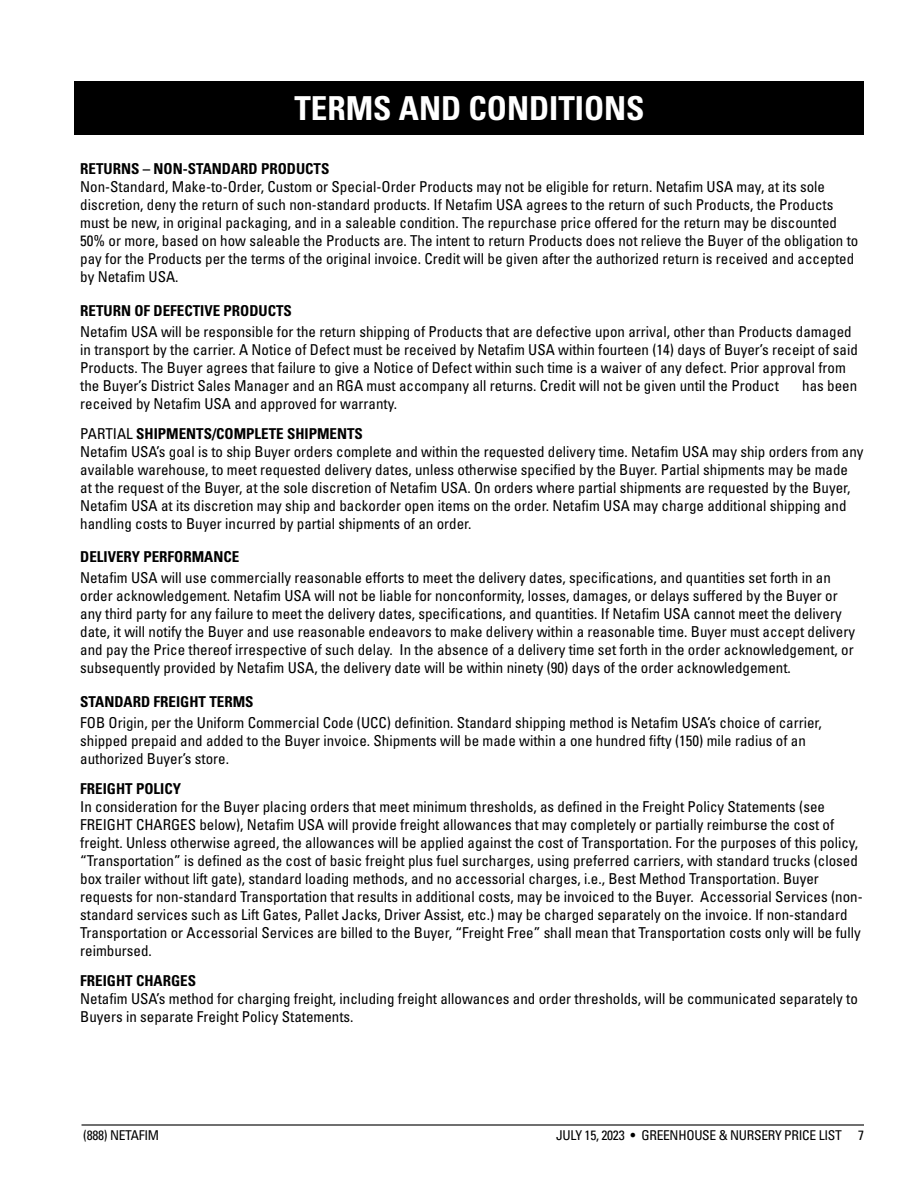
<style>
.page{position:relative;width:918px;height:1188px;background:#fff}
.page>*{position:absolute;margin:0;border:0;box-sizing:border-box;transform-origin:0 0}
.t1{font:700 condensed 33px "Univers LT Std";color:#fff}
.t2{font:condensed 15px/18px "Univers LT Std";color:#000}
.t3{font:700 condensed 15px "Univers LT Std";color:#000}
.t4{font:condensed 13.5px "Univers LT Std";letter-spacing:-.02em;color:#000}
.s1{font-weight:700}
</style>
<div class="page">
<div style="left:74px;top:81px;width:790px;height:54px;background:#000"></div>
<hr style="left:82px;top:1124px;width:782px;height:2px;background:#000">
<h1 class="t1" style="left:294px;top:88px;width:352px">TERMS AND CONDITIONS</h1>
<p class="t3" style="left:80px;top:160px;width:251px">RETURNS – NON-STANDARD PRODUCTS</p>
<p class="t2" style="left:80px;top:178px;width:780px">Non-Standard, Make-to-Order, Custom or Special-Order Products may not be eligible for return. Netafim USA may, at its sole discretion, deny the return of such non-standard products. If Netafim USA agrees to the return of such Products, the Products must be new, in original packaging, and in a saleable condition. The repurchase price offered for the return may be discounted 50% or more, based on how saleable the Products are. The intent to return Products does not relieve the Buyer of the obligation to pay for the Products per the terms of the original invoice. Credit will be given after the authorized return is received and accepted by Netafim USA.</p>
<p class="t3" style="left:80px;top:301px;width:213px">RETURN OF DEFECTIVE PRODUCTS</p>
<p class="t2" style="left:80px;top:322px;width:779px">Netafim USA will be responsible for the return shipping of Products that are defective upon arrival, other than Products damaged in transport by the carrier. A Notice of Defect must be received by Netafim USA within fourteen (14) days of Buyer’s receipt of said Products. The Buyer agrees that failure to give a Notice of Defect within such time is a waiver of any defect. Prior approval from the Buyer’s District Sales Manager and an RGA must accompany all returns. Credit will not be given until the Product</p>
<p class="t2" style="left:802px;top:376px;width:56px">has been</p>
<p class="t2" style="left:80px;top:388px;width:318px;line-height:30px">received by Netafim USA and approved for warranty.<br>PARTIAL <span class="s1">SHIPMENTS/COMPLETE SHIPMENTS</span></p>
<p class="t2" style="left:80px;top:442px;width:785px">Netafim USA’s goal is to ship Buyer orders complete and within the requested delivery time. Netafim USA may ship orders from any available warehouse, to meet requested delivery dates, unless otherwise specified by the Buyer. Partial shipments may be made<br>at the request of the Buyer, at the sole discretion of Netafim USA. On orders where partial shipments are requested by the Buyer, Netafim USA at its discretion may ship and backorder open items on the order. Netafim USA may charge additional shipping and handling costs to Buyer incurred by partial shipments of an order.</p>
<p class="t3" style="left:80px;top:548px;width:160px">DELIVERY PERFORMANCE</p>
<p class="t2" style="left:80px;top:569px;width:776px">Netafim USA will use commercially reasonable efforts to meet the delivery dates, specifications, and quantities set forth in an order acknowledgement. Netafim USA will not be liable for nonconformity, losses, damages, or delays suffered by the Buyer or any third party for any failure to meet the delivery dates, specifications, and quantities. If Netafim USA cannot meet the delivery date, it will notify the Buyer and use reasonable endeavors to make delivery within a reasonable time. Buyer must accept delivery and pay the Price thereof irrespective of such delay. In the absence of a delivery time set forth in the order acknowledgement, or subsequently provided by Netafim USA, the delivery date will be within ninety (90) days of the order acknowledgement.</p>
<p class="t3" style="left:80px;top:692px;width:175px">STANDARD FREIGHT TERMS</p>
<p class="t2" style="left:80px;top:713px;width:743px">FOB Origin, per the Uniform Commercial Code (UCC) definition. Standard shipping method is Netafim USA’s choice of carrier, shipped prepaid and added to the Buyer invoice. Shipments will be made within a one hundred fifty (150) mile radius of an authorized Buyer’s store.</p>
<p class="t3" style="left:80px;top:779px;width:102px">FREIGHT POLICY</p>
<p class="t2" style="left:80px;top:797px;width:784px">In consideration for the Buyer placing orders that meet minimum thresholds, as defined in the Freight Policy Statements (see FREIGHT CHARGES below), Netafim USA will provide freight allowances that may completely or partially reimburse the cost of freight. Unless otherwise agreed, the allowances will be applied against the cost of Transportation. For the purposes of this policy, “Transportation” is defined as the cost of basic freight plus fuel surcharges, using preferred carriers, with standard trucks (closed box trailer without lift gate), standard loading methods, and no accessorial charges, i.e., Best Method Transportation. Buyer requests for non-standard Transportation that results in additional costs, may be invoiced to the Buyer. Accessorial Services (non&shy;standard services such as Lift Gates, Pallet Jacks, Driver Assist, etc.) may be charged separately on the invoice. If non-standard Transportation or Accessorial Services are billed to the Buyer, “Freight Free” shall mean that Transportation costs only will be fully reimbursed.</p>
<p class="t3" style="left:80px;top:971px;width:117px">FREIGHT CHARGES</p>
<p class="t2" style="left:80px;top:989px;width:779px">Netafim USA’s method for charging freight, including freight allowances and order thresholds, will be communicated separately to<br>Buyers in separate Freight Policy Statements.</p>
<p class="t4" style="left:83px;top:1127px;width:77px">(888) NETAFIM</p>
<p class="t4" style="left:556px;top:1127px;width:309px">JULY 15, 2023 <sup>●</sup> GREENHOUSE &amp; NURSERY PRICE LIST 7</p>
</div>
